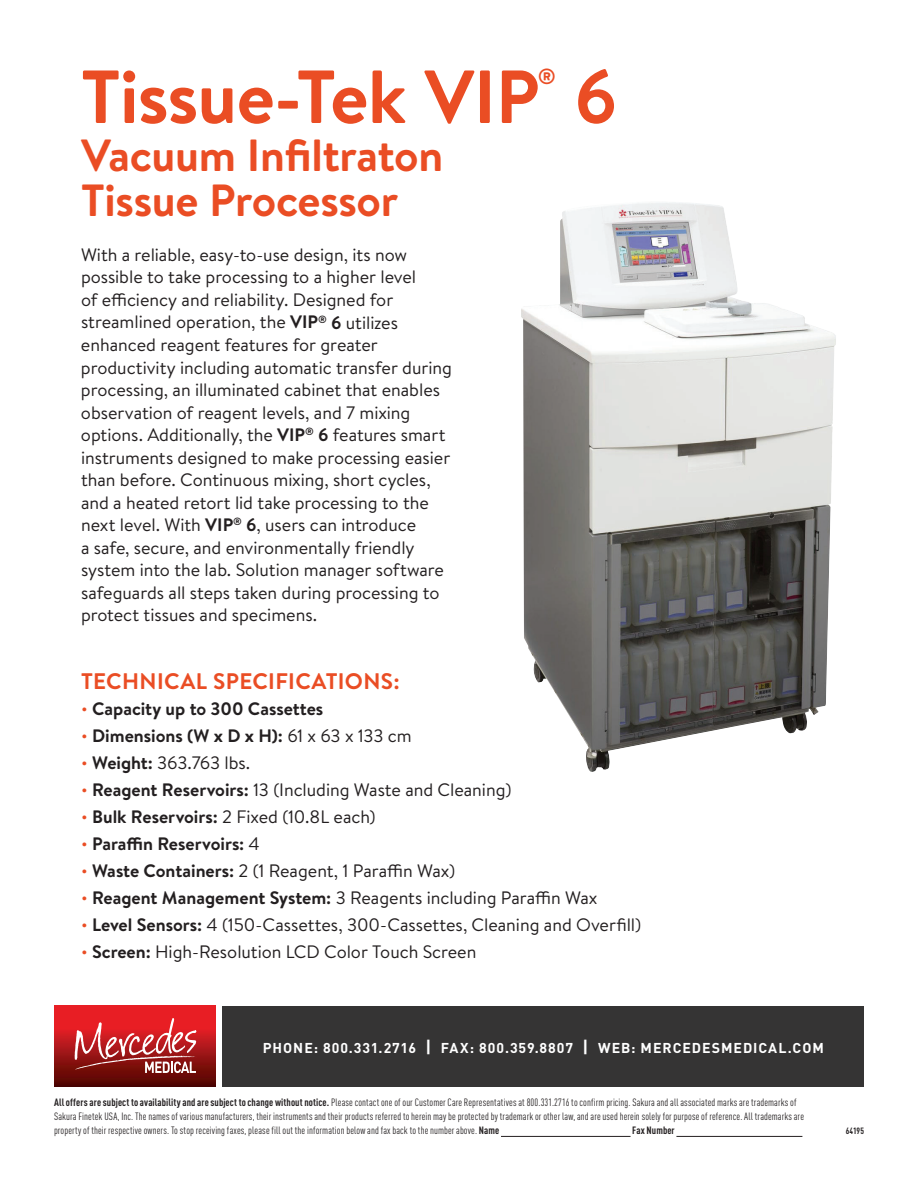
<style>
.page{position:relative;width:918px;height:1188px;background:#fff}
.page>*{position:absolute;margin:0;border:0;box-sizing:border-box;transform-origin:0 0}
.t1{font:700 75px "Brandon Text";letter-spacing:-.01em;color:#ea4d24}
.t2{font:700 45px/45px "Brandon Text";letter-spacing:-.01em;color:#ea4d24}
.t3{font:700 22.5px "Brandon Text";letter-spacing:.015em;color:#ea4d24}
.t4{font:700 21.9px "Brandon Text";color:#ea4d24}
.t5{font:18px/22.5px "Brandon Text";color:#231f20}
.t6{font:700 18px "Brandon Text";color:#231f20}
.t7{font:700 14.1px "DIN Pro";letter-spacing:.065em;color:#fff}
.t8{font:10.5px/14.2px "DIN Cond";letter-spacing:.015em;color:#231f20}
.t9{font:700 10.5px "DIN Cond";letter-spacing:.005em;color:#231f20}
.t10{font:700 9px "DIN Cond";letter-spacing:.005em;color:#231f20}
.s1{font-weight:700}
.s2{font-weight:400;color:#ea4d24}
.s3{font-weight:400}
.s4{color:#ea4d24}
.s5{font-size:16.95px}
</style>
<div class="page">
<hr style="left:501px;top:1136px;width:130px;height:1px;background:#231f20">
<hr style="left:676px;top:1136px;width:126px;height:1px;background:#231f20">
<svg style="left:54px;top:1006px;width:162px;height:81px;background:#a41315"></svg>
<div style="left:223px;top:1006px;width:641px;height:81px;background:#353434"></div>
<svg style="left:75px;top:1018px;width:122px;height:55px;background:#c4484a"></svg>
<img style="left:521px;top:202px;width:315px;height:570px">
<h1 class="t1" style="left:81px;top:69px;width:460px">Tissue-Tek VIP</h1>
<p class="t4" style="left:538px;top:68px;width:20px">®</p>
<h1 class="t1" style="left:574px;top:69px;width:45px">6</h1>
<h2 class="t2" style="left:81px;top:138px;width:364px">Vacuum Infiltraton<br>Tissue Processor</h2>
<p class="t5" style="left:81px;top:245px;width:373px">With a reliable, easy-to-use design, its now possible to take processing to a higher level<br>of efficiency and reliability. Designed for streamlined operation, the <span class="s1">VIP</span><sup>®</sup> <span class="s1">6</span> utilizes enhanced reagent features for greater productivity including automatic transfer during processing, an illuminated cabinet that enables observation of reagent levels, and 7 mixing options. Additionally, the <span class="s1">VIP</span><sup>®</sup> <span class="s1">6</span> features smart instruments designed to make processing easier than before. Continuous mixing, short cycles, and a heated retort lid take processing to the next level. With <span class="s1">VIP</span><sup>®</sup> <span class="s1">6</span>, users can introduce<br>a safe, secure, and environmentally friendly system into the lab. Solution manager software safeguards all steps taken during processing to protect tissues and specimens.</p>
<p class="t3" style="left:81px;top:672px;width:320px">TECHNICAL SPECIFICATIONS:</p>
<p class="t6" style="left:81px;top:703px;width:244px"><span class="s2">•</span> Capacity up to 300 Cassettes</p>
<p class="t6" style="left:81px;top:730px;width:332px"><span class="s2">•</span> Dimensions (W x D x H): <span class="s3">61 x 63 x 133 cm</span></p>
<p class="t5" style="left:81px;top:754px;width:171px"><span class="s4">•</span> <span class="s1">Weight:</span> 363.763 lbs.</p>
<p class="t5" style="left:81px;top:781px;width:432px"><span class="s4">•</span> <span class="s1">Reagent Reservoirs:</span> 13 (Including Waste and Cleaning)</p>
<p class="t5" style="left:81px;top:808px;width:296px"><span class="s4">•</span> <span class="s1">Bulk Reservoirs:</span> 2 Fixed (10.8L each)</p>
<p class="t6" style="left:81px;top:838px;width:180px"><span class="s2">•</span> Paraffin Reservoirs: <span class="s3">4</span></p>
<p class="t5" style="left:81px;top:862px;width:376px"><span class="s4">•</span> <span class="s1">Waste Containers:</span> 2 (1 Reagent, 1 Paraffin Wax)</p>
<p class="t5" style="left:81px;top:889px;width:518px"><span class="s4">•</span> <span class="s1">Reagent Management System:</span> 3 Reagents including Paraffin Wax</p>
<p class="t5" style="left:81px;top:916px;width:562px"><span class="s4">•</span> <span class="s1">Level Sensors:</span> 4 (150-Cassettes, 300-Cassettes, Cleaning and Overfill)</p>
<p class="t5" style="left:81px;top:943px;width:397px"><span class="s4">•</span> <span class="s1">Screen:</span> High-Resolution LCD Color Touch Screen</p>
<p class="t7" style="left:263px;top:1043px;width:563px">PHONE: 800.331.2716 <span class="s5">|</span> FAX: 800.359.8807 <span class="s5">|</span> WEB: MERCEDESMEDICAL.COM</p>
<p class="t8" style="left:54px;top:1096px;width:752px"><span class="s1">All offers are subject to availability and are subject to change without notice.</span> Please contact one of our Customer Care Representatives at 800.331.2716 to confirm pricing. Sakura and all associated marks are trademarks of<br>Sakura Finetek USA, Inc. The names of various manufacturers, their instruments and their products referred to herein may be protected by trademark or other law, and are used herein solely for purpose of reference. All trademarks are property of their respective owners. To stop receiving faxes, please fill out the information below and fax back to the number above. <span class="s1">Name</span></p>
<p class="t9" style="left:632px;top:1126px;width:44px">Fax Number</p>
<p class="t10" style="left:846px;top:1128px;width:20px">64195</p>
</div>
